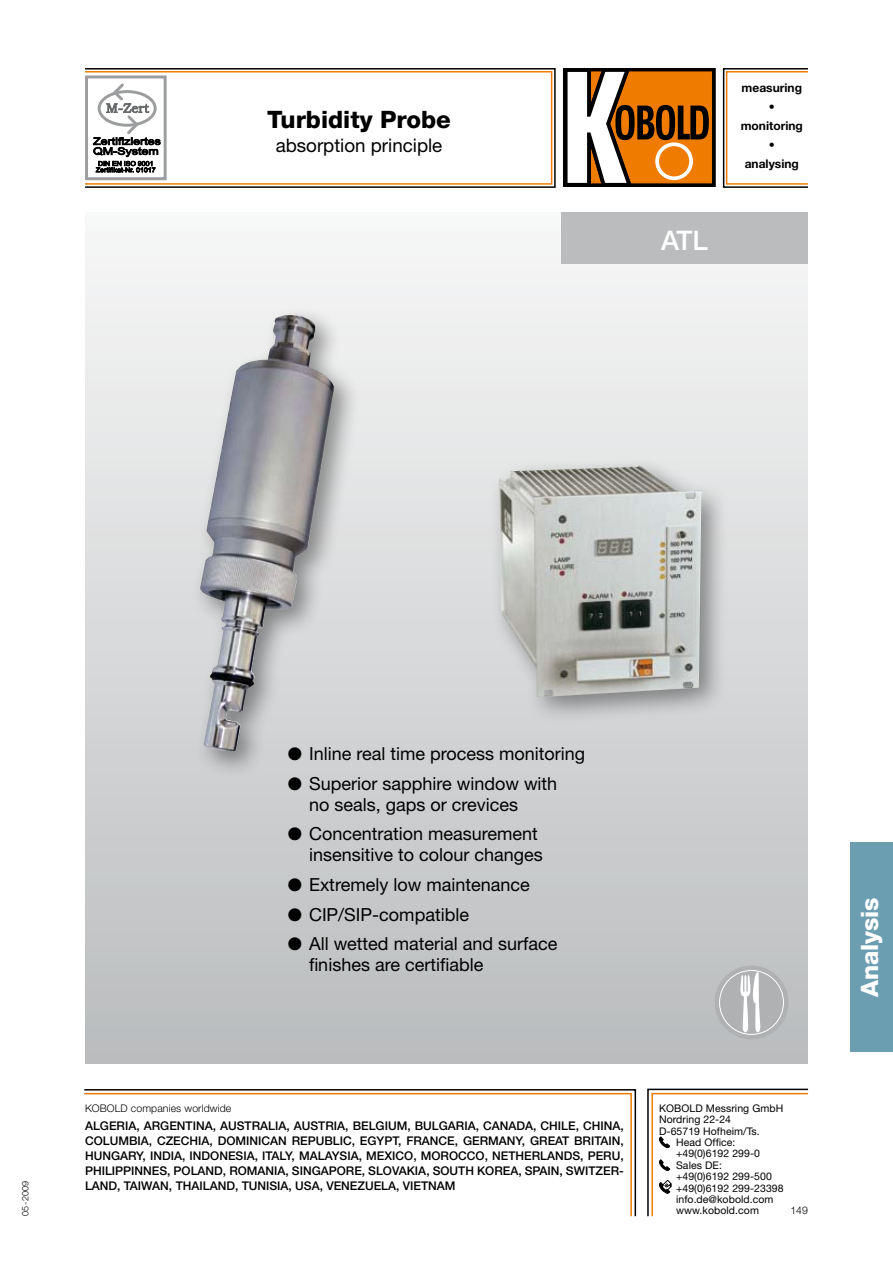
<style>
.page{position:relative;width:893px;height:1263px;background:#fff}
.page>*{position:absolute;margin:0;border:0;box-sizing:border-box;transform-origin:0 0}
.t1{font:500 27px "Helvetica Neue";color:#fff}
.t2{font:800 24px "Helvetica Neue";color:#000}
.t3{font:800 24px "Helvetica Neue";color:#fff}
.t4{font:18.75px "Helvetica Neue";color:#000}
.t5{font:18px/21px "Helvetica Neue";color:#000}
.t6{font:500 12px/15px "Helvetica Neue";color:#000;text-align:justify}
.t7{font:700 12px/19px "Helvetica Neue";color:#000;text-align:center}
.t8{font:10.5px "Helvetica Neue";letter-spacing:.005em;color:#000}
.t9{font:300 10.5px "Helvetica Neue";letter-spacing:.01em;color:#000}
.t10{font:300 9px "Helvetica Neue";color:#000}
</style>
<div class="page">
<div style="left:84px;top:71px;width:468px;height:114px;border:2px solid #ef7c00"></div>
<div style="left:726px;top:71px;width:83px;height:114px;border:2px solid #ef7c00"></div>
<div style="left:84px;top:68px;width:472px;height:120px;border:2px solid #000"></div>
<svg style="left:84px;top:1089px;width:553px;height:128px"></svg>
<div style="left:723px;top:68px;width:86px;height:120px;border:2px solid #000"></div>
<svg style="left:647px;top:1088px;width:162px;height:129px"></svg>
<svg style="left:563px;top:68px;width:149px;height:119px"></svg>
<div style="left:655px;top:142px;width:38px;height:38px;border:4px solid #fff;border-radius:50%"></div>
<div style="left:85px;top:75px;width:82px;height:105px;border:3px solid #9b9d9e"></div>
<svg style="left:93px;top:83px;width:68px;height:90px"></svg>
<div style="left:85px;top:213px;width:723px;height:850px;background:linear-gradient(to bottom,#f7f7f8,#babcbe)"></div>
<svg style="left:714px;top:965px;width:75px;height:74px;background:#bdbfc0"></svg>
<div style="left:561px;top:213px;width:247px;height:51px;background:#babcbd"></div>
<div style="left:850px;top:842px;width:43px;height:210px;background:#6c9eb2"></div>
<div style="left:190px;top:305px;width:169px;height:472px;background:#000;opacity:.4"></div>
<img style="left:216px;top:315px;width:71px;height:164px">
<div style="left:488px;top:455px;width:240px;height:267px;background:#000;opacity:.4"></div>
<img style="left:540px;top:465px;width:99px;height:5px">
<h2 class="t2" style="left:267px;top:105px;width:185px">Turbidity Probe</h2>
<h3 class="t4" style="left:276px;top:134px;width:168px">absorption principle</h3>
<h1 class="t1" style="left:661px;top:224px;width:49px">ATL</h1>
<p class="t7" style="left:741px;top:78px;width:64px">measuring • monitoring • analysing</p>
<p class="t10" style="left:20px;top:1216px;width:37px;rotate:-90deg">05-2009</p>
<h3 class="t5" style="left:288px;top:743px;width:299px">● Inline real time process monitoring</h3>
<h3 class="t5" style="left:309px;top:773px;width:250px;text-indent:-21px">● Superior sapphire window with no seals, gaps or crevices</h3>
<h3 class="t5" style="left:288px;top:823px;width:256px;text-align:right">● Concentration measurement insensitive to colour changes</h3>
<h3 class="t5" style="left:288px;top:874px;width:243px">● Extremely low maintenance</h3>
<h3 class="t5" style="left:288px;top:903px;width:183px">● CIP/SIP-compatible</h3>
<h3 class="t5" style="left:309px;top:933px;width:250px;text-indent:-21px">● All wetted material and surface finishes are certifiable</h3>
<p class="t9" style="left:85px;top:1101px;width:148px">KOBOLD companies worldwide</p>
<p class="t6" style="left:85px;top:1118px;width:540px">ALGERIA, ARGENTINA, AUSTRALIA, AUSTRIA, BELGIUM, BULGARIA, CANADA, CHILE, CHINA, COLUMBIA, CZECHIA, DOMINICAN REPUBLIC, EGYPT, FRANCE, GERMANY, GREAT BRITAIN, HUNGARY, INDIA, INDONESIA, ITALY, MALAYSIA, MEXICO, MOROCCO, NETHERLANDS, PERU, PHILIPPINNES, POLAND, ROMANIA, SINGAPORE, SLOVAKIA, SOUTH KOREA, SPAIN, SWITZER-LAND, TAIWAN</p>
<p class="t6" style="left:169px;top:1178px;width:288px">, THAILAND, TUNISIA, USA, VENEZUELA, VIETNAM</p>
<p class="t8" style="left:659px;top:1102px;width:126px">KOBOLD Messring GmbH</p>
<p class="t8" style="left:659px;top:1113px;width:74px">Nordring 22-24</p>
<p class="t8" style="left:659px;top:1124px;width:102px">D-65719 Hofheim/Ts.</p>
<p class="t8" style="left:676px;top:1136px;width:61px">Head Office:</p>
<p class="t8" style="left:676px;top:1147px;width:85px">+49(0)6192 299-0</p>
<p class="t8" style="left:676px;top:1159px;width:47px">Sales DE:</p>
<p class="t8" style="left:676px;top:1170px;width:97px">+49(0)6192 299-500</p>
<p class="t8" style="left:676px;top:1181px;width:109px">+49(0)6192 299-23398</p>
<p class="t8" style="left:676px;top:1193px;width:99px">info.de@kobold.com</p>
<p class="t8" style="left:676px;top:1204px;width:84px">www.kobold.com</p>
<p class="t9" style="left:790px;top:1204px;width:19px">149</p>
<h2 class="t3" style="left:855px;top:997px;width:102px;rotate:-90deg">Analysis</h2>
</div>
